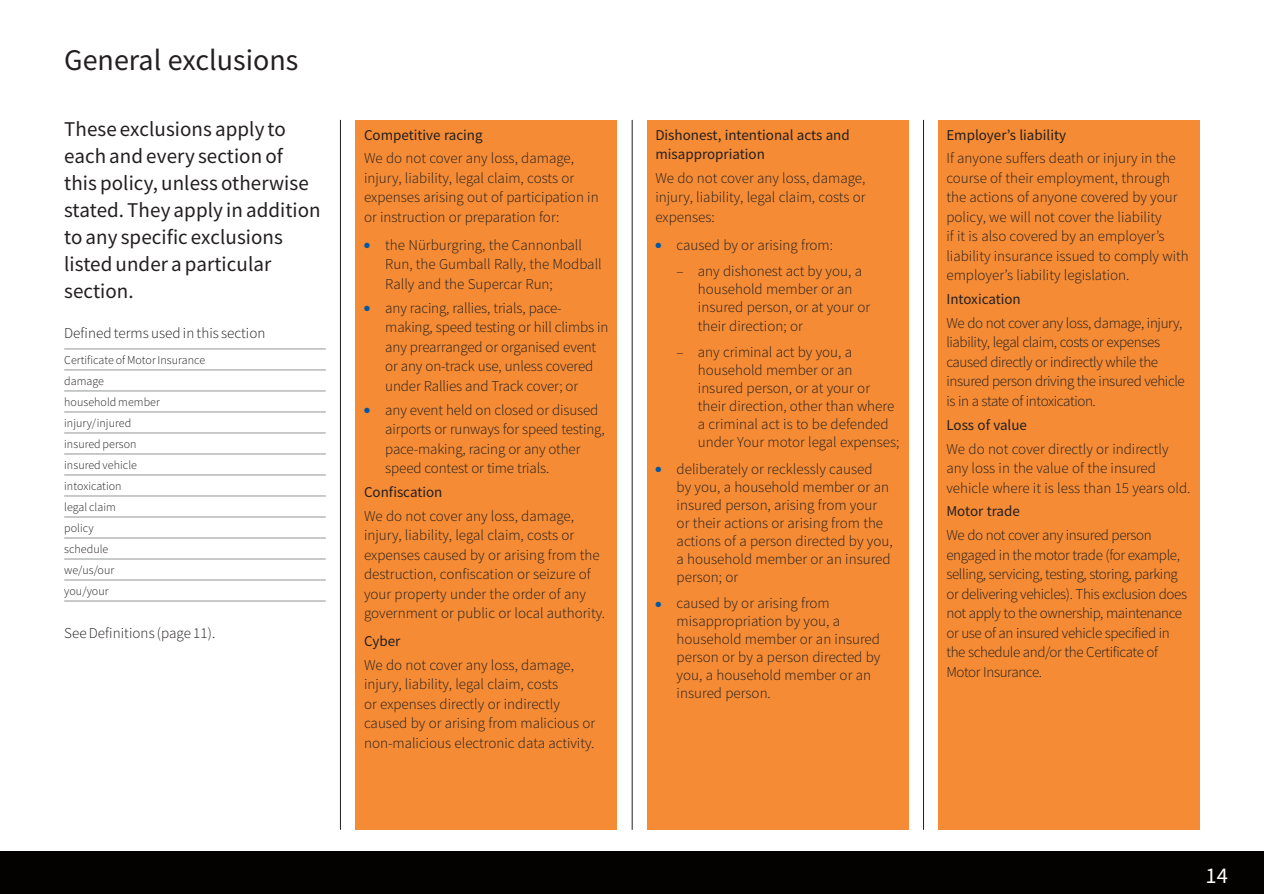
<style>
.page{position:relative;width:1264px;height:894px;background:#fff}
.page>*{position:absolute;margin:0;border:0;box-sizing:border-box;transform-origin:0 0}
.t1{font:30px "Source Sans Pro";color:#231f20}
.t2{font:22.5px "Source Sans Pro";color:#fff}
.t3{font:21px/27px "Source Sans Pro";letter-spacing:.005em;color:#231f20}
.t4{font:300 15px/19.5px "Source Sans Pro";color:#231f20}
.t5{font:300 15px/19.5px "Source Sans Pro";letter-spacing:-.025em;color:#231f20}
.t6{font:15px/19.5px "Source Sans Pro";color:#231f20}
.t7{font:300 12px/21px "Source Sans Pro";letter-spacing:.005em;color:#231f20}
.s1{color:#0158a6}
</style>
<div class="page">
<div style="left:0;top:851px;width:1264px;height:43px;background:#040101"></div>
<hr style="left:340px;top:120px;width:1px;height:710px;background:#231f20">
<hr style="left:632px;top:120px;width:1px;height:710px;background:#231f20">
<hr style="left:923px;top:120px;width:1px;height:710px;background:#231f20">
<div style="left:938px;top:120px;width:261px;height:710px;background:#f58b34"></div>
<div style="left:647px;top:120px;width:261px;height:710px;background:#f58b34"></div>
<div style="left:355px;top:120px;width:262px;height:710px;background:#f58b34"></div>
<hr style="left:64px;top:349px;width:262px;height:1px;background:#939598">
<hr style="left:64px;top:370px;width:262px;height:1px;background:#939598">
<hr style="left:64px;top:391px;width:262px;height:1px;background:#939598">
<hr style="left:64px;top:412px;width:262px;height:1px;background:#939598">
<hr style="left:64px;top:433px;width:262px;height:1px;background:#939598">
<hr style="left:64px;top:454px;width:262px;height:1px;background:#939598">
<hr style="left:64px;top:475px;width:262px;height:1px;background:#939598">
<hr style="left:64px;top:496px;width:262px;height:1px;background:#939598">
<hr style="left:64px;top:517px;width:262px;height:1px;background:#939598">
<hr style="left:64px;top:538px;width:262px;height:1px;background:#939598">
<hr style="left:64px;top:559px;width:262px;height:1px;background:#939598">
<hr style="left:64px;top:580px;width:262px;height:1px;background:#939598">
<hr style="left:64px;top:601px;width:262px;height:1px;background:#939598">
<h1 class="t1" style="left:64px;top:41px;width:236px">General exclusions</h1>
<h3 class="t3" style="left:64px;top:115px;width:258px">These exclusions apply to each and every section of this policy, unless otherwise stated. They apply in addition to any specific exclusions listed under a particular section.</h3>
<p class="t4" style="left:64px;top:324px;width:203px">Defined terms used in this section</p>
<p class="t7" style="left:64px;top:349px;width:143px">Certificate of Motor Insurance damage<br>household member injury/injured<br>insured person<br>insured vehicle<br>intoxication<br>legal claim<br>policy<br>schedule<br>we/us/our<br>you/your</p>
<p class="t4" style="left:64px;top:623px;width:153px">See Definitions (page 11).</p>
<p class="t6" style="left:364px;top:125px;width:120px">Competitive racing</p>
<p class="t4" style="left:364px;top:149px;width:236px">We do not cover any loss, damage, injury, liability, legal claim, costs or expenses arising out of participation in or instruction or preparation for:</p>
<p class="t4" style="left:385px;top:235px;width:218px;text-indent:-21px"><span class="s1">●</span> the Nürburgring, the Cannonball<br>Run, the Gumball Rally, the Modball<br>Rally and the Supercar Run;</p>
<p class="t4" style="left:385px;top:298px;width:225px;text-indent:-21px"><span class="s1">●</span> any racing, rallies, trials, pace&shy;making, speed testing or hill climbs in any prearranged or organised event or any on-track use, unless covered under Rallies and Track cover; or</p>
<p class="t4" style="left:385px;top:400px;width:221px;text-indent:-21px"><span class="s1">●</span> any event held on closed or disused airports or runways for speed testing, pace-making, racing or any other speed contest or time trials.</p>
<p class="t6" style="left:364px;top:482px;width:80px">Confiscation</p>
<p class="t4" style="left:364px;top:506px;width:243px">We do not cover any loss, damage, injury, liability, legal claim, costs or expenses caused by or arising from the destruction, confiscation or seizure of your property under the order of any government or public or local authority.</p>
<p class="t6" style="left:364px;top:631px;width:38px">Cyber</p>
<p class="t4" style="left:364px;top:655px;width:233px">We do not cover any loss, damage, injury, liability, legal claim, costs<br>or expenses directly or indirectly caused by or arising from malicious or non-malicious electronic data activity.</p>
<p class="t6" style="left:655px;top:125px;width:196px">Dishonest, intentional acts and misappropriation</p>
<p class="t4" style="left:655px;top:168px;width:212px;text-align:justify">We do not cover any loss, damage, injury, liability, legal claim, costs or expenses:</p>
<p class="t4" style="left:655px;top:235px;width:179px"><span class="s1">●</span> caused by or arising from:</p>
<p class="t4" style="left:698px;top:262px;width:174px;line-height:18px;text-indent:-21px">– any dishonest act by you, a household member or an insured person, or at your or their direction; or</p>
<p class="t4" style="left:698px;top:343px;width:203px;line-height:18px;text-indent:-21px">– any criminal act by you, a household member or an insured person, or at your or their direction, other than where a criminal act is to be defended under Your motor legal expenses;</p>
<p class="t4" style="left:676px;top:459px;width:217px;line-height:18px;text-indent:-21px"><span class="s1">●</span> deliberately or recklessly caused<br>by you, a household member or an insured person, arising from your or their actions or arising from the actions of a person directed by you, a household member or an insured person; or</p>
<p class="t4" style="left:676px;top:594px;width:205px;line-height:18px;text-indent:-21px"><span class="s1">●</span> caused by or arising from misappropriation by you, a household member or an insured person or by a person directed by you, a household member or an insured person.</p>
<p class="t6" style="left:946px;top:125px;width:121px">Employer’s liability</p>
<p class="t4" style="left:946px;top:149px;width:244px">If anyone suffers death or injury in the course of their employment, through the actions of anyone covered by your policy, we will not cover the liability<br>if it is also covered by an employer’s liability insurance issued to comply with employer’s liability legislation.</p>
<p class="t6" style="left:946px;top:289px;width:76px">Intoxication</p>
<p class="t5" style="left:946px;top:313px;width:240px">We do not cover any loss, damage, injury, liability, legal claim, costs or expenses caused directly or indirectly while the insured person driving the insured vehicle is in a state of intoxication.</p>
<p class="t6" style="left:946px;top:415px;width:82px">Loss of value</p>
<p class="t4" style="left:946px;top:439px;width:246px">We do not cover directly or indirectly any loss in the value of the insured vehicle where it is less than 15 years old.</p>
<p class="t6" style="left:946px;top:501px;width:75px">Motor trade</p>
<p class="t5" style="left:946px;top:525px;width:242px">We do not cover any insured person engaged in the motor trade (for example, selling, servicing, testing, storing, parking or delivering vehicles). This exclusion does not apply to the ownership, maintenance or use of an insured vehicle specified in the schedule and/or the Certificate of Motor Insurance.</p>
<h2 class="t2" style="left:1205px;top:861px;width:24px">14</h2>
</div>
